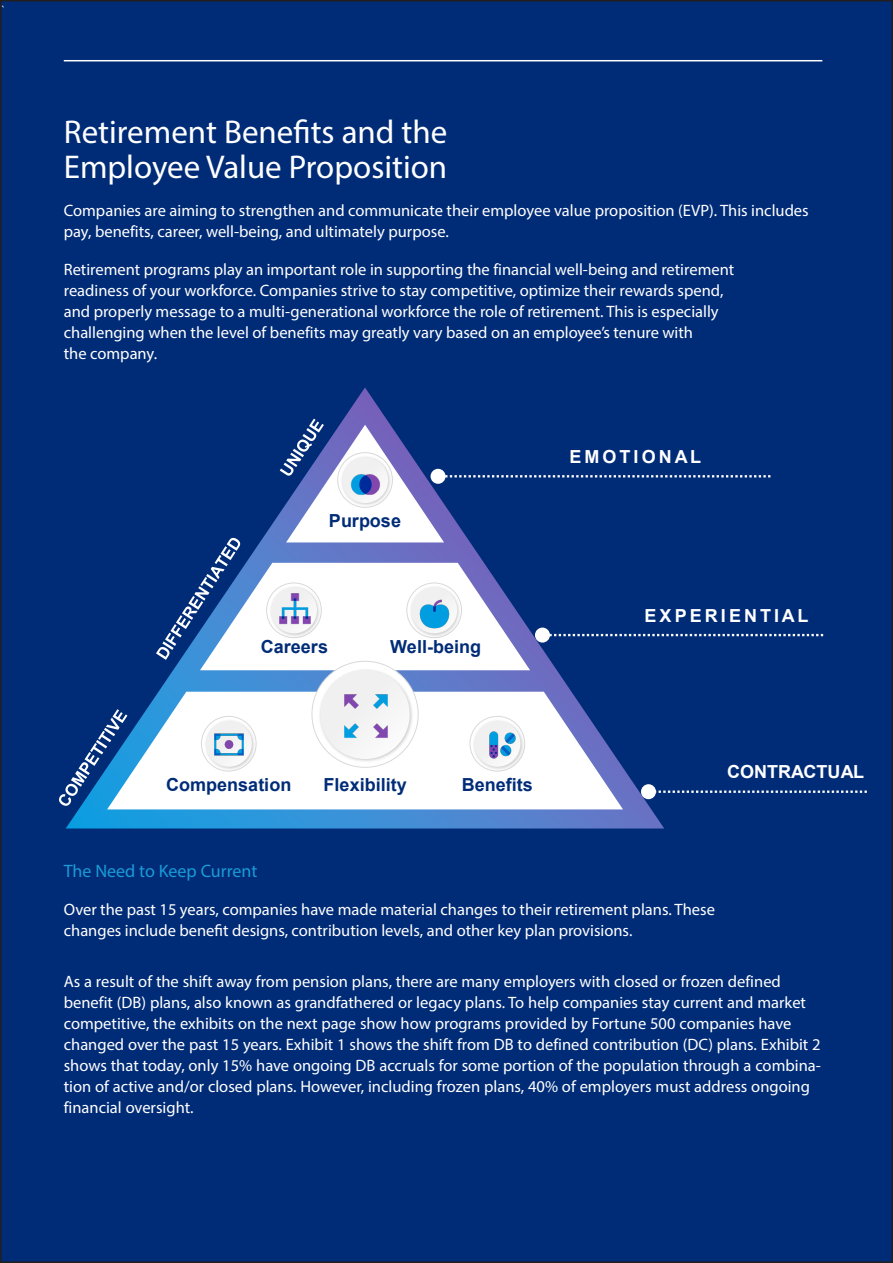
<style>
.page{position:relative;width:893px;height:1263px;background:#fff}
.page>*{position:absolute;margin:0;border:0;box-sizing:border-box;transform-origin:0 0}
.t1{font:33px/34.5px "Myriad Pro";color:#fff}
.t2{font:700 18px "Arial";color:#002c77}
.t3{font:700 18px "Arial";letter-spacing:.165em;color:#fff}
.t4{font:18px "Myriad Pro";color:#1b9ad7}
.t5{font:700 18px "Arial";color:#fff}
.Text_Bullets_9_12{font:16.5px/21px "Myriad Pro";color:#fff}
.Subhero_Headline{font:12px "Myriad Pro";color:#fff}
</style>
<div class="page">
<div style="left:1px;top:1px;width:891px;height:1261px;background:#002c77"></div>
<hr style="left:64px;top:60px;width:758px;height:1px;background:#fff">
<svg style="left:66px;top:387px;width:598px;height:441px"></svg>
<svg style="left:107px;top:692px;width:516px;height:117px;fill:#fff"></svg>
<img style="left:202px;top:717px;width:56px;height:55px">
<div style="left:206px;top:721px;width:46px;height:46px;background:#f0f0f0;border-radius:23px"></div>
<img style="left:471px;top:717px;width:55px;height:55px">
<div style="left:474px;top:721px;width:46px;height:46px;background:#f0f0f0;border-radius:23px"></div>
<img style="left:317px;top:670px;width:98px;height:95px">
<div style="left:320px;top:670px;width:90px;height:89px;background:#f1f1f1;border-radius:45px"></div>
<img style="left:489px;top:728px;width:30px;height:34px">
<img style="left:212px;top:733px;width:34px;height:28px">
<img style="left:344px;top:694px;width:44px;height:44px">
<svg style="left:59px;top:709px;width:68px;height:97px"></svg>
<svg style="left:656px;top:790px;width:211px;height:3px"></svg>
<div style="left:641px;top:784px;width:15px;height:15px;background:#fff;border-radius:50%"></div>
<svg style="left:156px;top:419px;width:667px;height:251px"></svg>
<div style="left:431px;top:469px;width:15px;height:15px;background:#fff;border-radius:50%"></div>
<p class="Subhero_Headline" style="left:2px;top:3px;width:5px">`</p>
<h3 class="t1" style="left:64px;top:114px;width:385px">Retirement Benefits and the<br>Employee Value Proposition</h3>
<h3 class="Text_Bullets_9_12" style="left:64px;top:199px;width:746px">Companies are aiming to strengthen and communicate their employee value proposition (EVP). This includes pay, benefits, career, well-being, and ultimately purpose.</h3>
<h3 class="Text_Bullets_9_12" style="left:64px;top:258px;width:672px">Retirement programs play an important role in supporting the financial well-being and retirement readiness of your workforce. Companies strive to stay competitive, optimize their rewards spend, and properly message to a multi-generational workforce the role of retirement. This is especially challenging when the level of benefits may greatly vary based on an employee’s tenure with<br>the company.</h3>
<p class="t2" style="left:329px;top:508px;width:74px">Purpose</p>
<p class="t2" style="left:261px;top:634px;width:69px">Careers</p>
<p class="t2" style="left:390px;top:634px;width:92px">Well-being</p>
<p class="t3" style="left:569px;top:444px;width:133px">EMOTIONAL</p>
<p class="t3" style="left:644px;top:603px;width:165px">EXPERIENTIAL</p>
<p class="t2" style="left:166px;top:772px;width:127px">Compensation</p>
<p class="t2" style="left:462px;top:772px;width:73px">Benefits</p>
<p class="t2" style="left:324px;top:772px;width:85px">Flexibility</p>
<p class="t5" style="left:727px;top:759px;width:138px">CONTRACTUAL</p>
<h3 class="t4" style="left:64px;top:860px;width:195px">The Need to Keep Current</h3>
<h3 class="Text_Bullets_9_12" style="left:64px;top:899px;width:653px">Over the past 15 years, companies have made material changes to their retirement plans. These changes include benefit designs, contribution levels, and other key plan provisions.</h3>
<p class="Text_Bullets_9_12" style="left:64px;top:971px;width:759px">As a result of the shift away from pension plans, there are many employers with closed or frozen defined benefit (DB) plans, also known as grandfathered or legacy plans. To help companies stay current and market competitive, the exhibits on the next page show how programs provided by Fortune 500 companies have changed over the past 15 years. Exhibit 1 shows the shift from DB to defined contribution (DC) plans. Exhibit 2 shows that today, only 15% have ongoing DB accruals for some portion of the population through a combina&shy;tion of active and/or closed plans. However, including frozen plans, 40% of employers must address ongoing financial oversight.</p>
</div>
